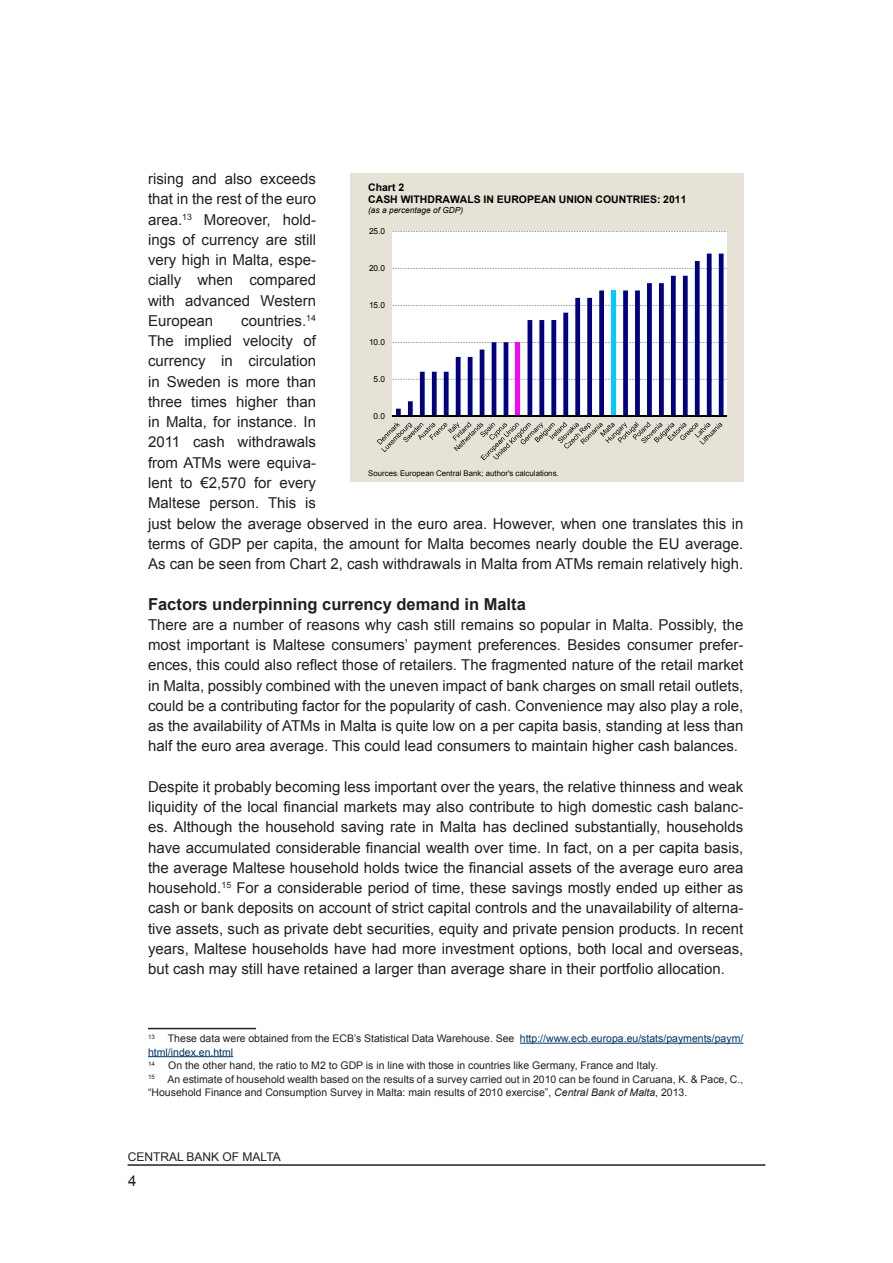
<style>
.page{position:relative;width:893px;height:1263px;background:#fff}
.page>*{position:absolute;margin:0;border:0;box-sizing:border-box;transform-origin:0 0}
.QR_Subhead_Level_1{font:700 16.5px "Arial";color:#231f20}
.QR_Normal_Text{font:15px/20.2px "Arial";color:#231f20;text-align:justify}
.t1{font:12px "Arial";color:#231f20}
.QR_Footnote{font:10.5px/13.5px "Arial";color:#231f20}
.QR_Footnote-2{font:10.5px/13.5px "Arial";color:#036}
.t2{font:700 10.5px/12px "Arial";color:#000}
.t3{font:8.4px "Arial";color:#000}
.t4{font:italic 8.4px "Arial";color:#000}
.t5{font:7.8px "Arial";letter-spacing:.005em;color:#000}
.QR_Footnote-3{font:6.15px "Arial";color:#231f20}
.s1{font-family:"Calibri";font-size:6.3px}
.s2{color:#231f20}
.s3{font-style:italic}
</style>
<div class="page">
<hr style="left:128px;top:1164px;width:637px;height:2px;background:#231f20">
<hr style="left:148px;top:1028px;width:108px;height:1px;background:#231f20">
<hr style="left:520px;top:1043px;width:223px;height:1px;background:#036">
<hr style="left:148px;top:1056px;width:85px;height:1px;background:#036">
<div style="left:350px;top:173px;width:393px;height:309px;background:#e6e2d6"></div>
<div style="left:392px;top:231px;width:335px;height:148px;background:#feffff"></div>
<svg style="left:396px;top:254px;width:328px;height:162px;fill:#feffff"></svg>
<hr style="left:392px;top:416px;width:335px;height:1px;background:#000">
<svg style="left:377px;top:422px;width:346px;height:38px"></svg>
<p class="QR_Normal_Text" style="left:148px;top:169px;width:169px">rising and also exceeds that in the rest of the euro area.<sup>13</sup> Moreover, hold&shy;ings of currency are still very high in Malta, espe&shy;cially when compared with advanced Western European</p>
<p class="t2" style="left:368px;top:182px;width:320px">Chart 2<br>CASH WITHDRAWALS IN EUROPEAN UNION COUNTRIES: 2011</p>
<p class="t4" style="left:368px;top:205px;width:97px">(as a percentage of GDP)</p>
<p class="t3" style="left:369px;top:226px;width:18px">25.0</p>
<p class="t3" style="left:369px;top:263px;width:18px">20.0</p>
<p class="t3" style="left:369px;top:300px;width:18px">15.0</p>
<p class="QR_Normal_Text" style="left:148px;top:311px;width:597px;text-align:left;text-indent:93px">countries.<sup>14<br></sup>The implied velocity of<br>currency in circulation<br>in Sweden is more than<br>three times higher than<br>in Malta, for instance. In<br>2011 cash withdrawals<br>from ATMs were equiva-<br>lent to €2,570 for every<br>Maltese person. This is<br>just below the average observed in the euro area. However, when one translates this in terms of GDP per capita, the amount for Malta becomes nearly double the EU average.<br>As can be seen from Chart 2, cash withdrawals in Malta from ATMs remain relatively high.</p>
<p class="QR_Subhead_Level_1" style="left:148px;top:593px;width:379px">Factors underpinning currency demand in Malta</p>
<p class="QR_Normal_Text" style="left:148px;top:614px;width:597px">There are a number of reasons why cash still remains so popular in Malta. Possibly, the most important is Maltese consumers’ payment preferences. Besides consumer prefer&shy;ences, this could also reflect those of retailers. The fragmented nature of the retail market in Malta, possibly combined with the uneven impact of bank charges on small retail outlets, could be a contributing factor for the popularity of cash. Convenience may also play a role, as the availability of ATMs in Malta is quite low on a per capita basis, standing at less than half the euro area average. This could lead consumers to maintain higher cash balances.</p>
<p class="QR_Normal_Text" style="left:148px;top:776px;width:597px">Despite it probably becoming less important over the years, the relative thinness and weak liquidity of the local financial markets may also contribute to high domestic cash balanc&shy;es. Although the household saving rate in Malta has declined substantially, households have accumulated considerable financial wealth over time. In fact, on a per capita basis, the average Maltese household holds twice the financial assets of the average euro area household.<sup>15</sup> For a considerable period of time, these savings mostly ended up either as cash or bank deposits on account of strict capital controls and the unavailability of alterna&shy;tive assets, such as private debt securities, equity and private pension products. In recent years, Maltese households have had more investment options, both local and overseas, but cash may still have retained a larger than average share in their portfolio allocation.</p>
<p class="t3" style="left:369px;top:336px;width:18px">10.0</p>
<p class="t3" style="left:374px;top:373px;width:13px">5.0</p>
<p class="t3" style="left:374px;top:410px;width:13px">0.0</p>
<p class="t5" style="left:368px;top:468px;width:192px">Sources<span class="s1">:</span> European Central Bank; author's calculations.</p>
<p class="QR_Footnote-2" style="left:148px;top:1032px;width:597px"><sup>13</sup> <span class="s2">These data were obtained from the ECB’s Statistical Data Warehouse. See</span> http://www.ecb.europa.eu/stats/payments/paym/ html/index.en.html</p>
<p class="QR_Footnote-3" style="left:148px;top:1059px;width:8px">14</p>
<p class="QR_Footnote" style="left:168px;top:1059px;width:491px">On the other hand, the ratio to M2 to GDP is in line with those in countries like Germany, France and Italy.</p>
<p class="QR_Footnote" style="left:148px;top:1072px;width:597px"><sup>15</sup> An estimate of household wealth based on the results of a survey carried out in 2010 can be found in Caruana, K. &amp; Pace, C., “Household Finance and Consumption Survey in Malta: main results of 2010 exercise”, <span class="s3">Central Bank of Malta</span>, 2013.</p>
<p class="t1" style="left:128px;top:1149px;width:155px">CENTRAL BANK OF MALTA</p>
<p class="QR_Normal_Text" style="left:128px;top:1170px;width:10px">4</p>
</div>
